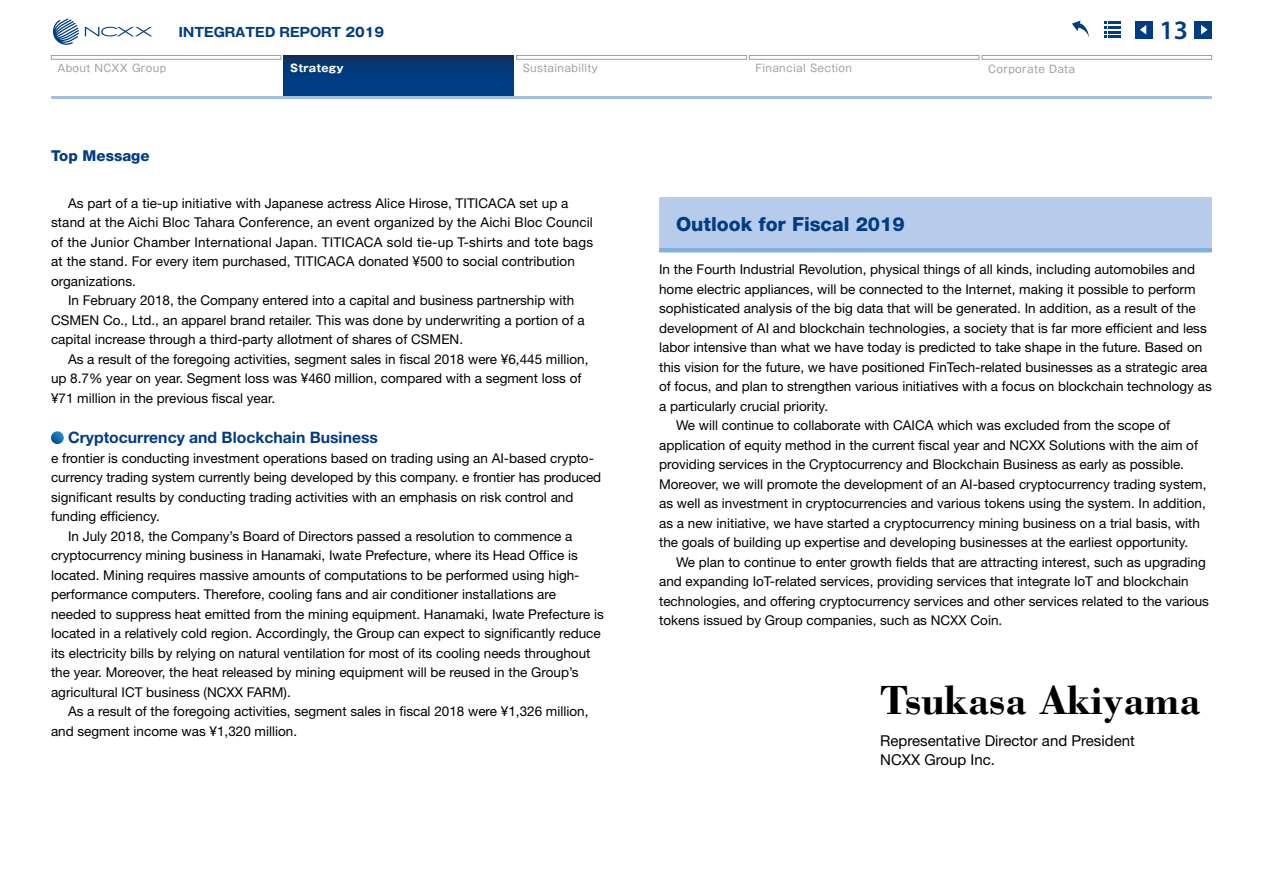
<style>
.page{position:relative;width:1263px;height:893px;background:#fff}
.page>*{position:absolute;margin:0;border:0;box-sizing:border-box;transform-origin:0 0}
.t1{font:700 42px "Bodoni Std";color:#000}
.t2{font:600 26.7px "Myriad Pro";color:#003c83}
.t3{font:800 19.5px "Helvetica Neue LT Std";color:#003c83}
.t4{font:700 15.75px "Helvetica Neue LT Std";color:#003c83}
.t5{font:15px/19.5px "Helvetica Neue LT Std";color:#000}
.t6{font:800 15px "Helvetica Neue LT Std";color:#003c83}
.t7{font:13.5px/19.5px "Helvetica Neue LT Std";color:#000}
.t8{font:700 12.75px "Gothic MB101 Pr 6 N";color:#003c83}
.t9{font:10.5px "Gothic MB101 Pr 6 N";letter-spacing:.03em;color:#9fa0a0}
.t10{font:700 10.5px "Gothic MB101 Pr 6 N";letter-spacing:.03em;color:#fff}
</style>
<div class="page">
<svg style="left:51px;top:431px;width:13px;height:13px"></svg>
<div style="left:659px;top:197px;width:553px;height:55px;background:#b6ccea"></div>
<hr style="left:659px;top:248px;width:553px;height:4px;background:#81b1e0">
<svg style="left:85px;top:27px;width:67px;height:9px"></svg>
<svg style="left:52px;top:18px;width:27px;height:27px"></svg>
<svg style="left:284px;top:55px;width:230px;height:41px;background:#033977"></svg>
<svg style="left:51px;top:55px;width:230px;height:5px"></svg>
<svg style="left:516px;top:55px;width:230px;height:5px"></svg>
<svg style="left:749px;top:55px;width:230px;height:5px"></svg>
<svg style="left:982px;top:55px;width:230px;height:5px"></svg>
<hr style="left:51px;top:96px;width:1161px;height:3px;background:#a2bfe4">
<div style="left:1195px;top:21px;width:17px;height:17px;background:#003c83"></div>
<svg style="left:1201px;top:25px;width:6px;height:10px"></svg>
<div style="left:1135px;top:21px;width:17px;height:17px;background:#003c83"></div>
<svg style="left:1140px;top:25px;width:6px;height:10px"></svg>
<svg style="left:1104px;top:21px;width:17px;height:17px"></svg>
<svg style="left:1072px;top:21px;width:17px;height:16px"></svg>
<p class="t8" style="left:179px;top:22px;width:207px">INTEGRATED REPORT 2019</p>
<p class="t9" style="left:57px;top:60px;width:110px">About NCXX Group</p>
<p class="t10" style="left:290px;top:60px;width:55px">Strategy</p>
<p class="t9" style="left:523px;top:60px;width:77px">Sustainability</p>
<p class="t9" style="left:755px;top:60px;width:98px">Financial Section</p>
<p class="t9" style="left:988px;top:60px;width:88px">Corporate Data</p>
<p class="t6" style="left:51px;top:147px;width:100px">Top Message</p>
<h2 class="t2" style="left:1159px;top:13px;width:30px">13</h2>
<p class="t7" style="left:51px;top:193px;width:544px;text-indent:17px">As part of a tie-up initiative with Japanese actress Alice Hirose, TITICACA set up a stand at the Aichi Bloc Tahara Conference, an event organized by the Aichi Bloc Council of the Junior Chamber International Japan. TITICACA sold tie-up T-shirts and tote bags at the stand. For every item purchased, TITICACA donated ¥500 to social contribution organizations.</p>
<p class="t7" style="left:51px;top:291px;width:535px;text-indent:17px">In February 2018, the Company entered into a capital and business partnership with<br>CSMEN Co., Ltd., an apparel brand retailer. This was done by underwriting a portion of a capital increase through a third-party allotment of shares of CSMEN.</p>
<p class="t7" style="left:51px;top:349px;width:539px;text-indent:17px">As a result of the foregoing activities, segment sales in fiscal 2018 were ¥6,445 million, up 8.7% year on year. Segment loss was ¥460 million, compared with a segment loss of ¥71 million in the previous fiscal year.</p>
<p class="t4" style="left:68px;top:428px;width:311px">Cryptocurrency and Blockchain Business</p>
<p class="t7" style="left:51px;top:448px;width:544px">e frontier is conducting investment operations based on trading using an AI-based crypto-</p>
<p class="t7" style="left:51px;top:468px;width:552px">currency trading system currently being developed by this company. e frontier has produced</p>
<p class="t7" style="left:51px;top:487px;width:524px">significant results by conducting trading activities with an emphasis on risk control and</p>
<p class="t7" style="left:51px;top:507px;width:110px">funding efficiency.</p>
<p class="t7" style="left:68px;top:526px;width:506px">In July 2018, the Company’s Board of Directors passed a resolution to commence a</p>
<p class="t7" style="left:51px;top:546px;width:528px">cryptocurrency mining business in Hanamaki, Iwate Prefecture, where its Head Office is</p>
<p class="t7" style="left:51px;top:565px;width:530px">located. Mining requires massive amounts of computations to be performed using high-</p>
<p class="t7" style="left:51px;top:585px;width:506px">performance computers. Therefore, cooling fans and air conditioner installations are</p>
<p class="t7" style="left:51px;top:604px;width:554px">needed to suppress heat emitted from the mining equipment. Hanamaki, Iwate Prefecture is</p>
<p class="t7" style="left:51px;top:623px;width:551px">located in a relatively cold region. Accordingly, the Group can expect to significantly reduce</p>
<p class="t7" style="left:51px;top:643px;width:541px">its electricity bills by relying on natural ventilation for most of its cooling needs throughout</p>
<p class="t7" style="left:51px;top:662px;width:529px">the year. Moreover, the heat released by mining equipment will be reused in the Group’s</p>
<p class="t7" style="left:51px;top:682px;width:241px">agricultural ICT business (NCXX FARM).</p>
<p class="t7" style="left:68px;top:701px;width:522px">As a result of the foregoing activities, segment sales in fiscal 2018 were ¥1,326 million,</p>
<p class="t7" style="left:51px;top:721px;width:248px">and segment income was ¥1,320 million.</p>
<h3 class="t3" style="left:676px;top:212px;width:230px">Outlook for Fiscal 2019</h3>
<p class="t7" style="left:659px;top:260px;width:537px">In the Fourth Industrial Revolution, physical things of all kinds, including automobiles and</p>
<p class="t7" style="left:659px;top:279px;width:538px">home electric appliances, will be connected to the Internet, making it possible to perform</p>
<p class="t7" style="left:659px;top:299px;width:538px">sophisticated analysis of the big data that will be generated. In addition, as a result of the</p>
<p class="t7" style="left:659px;top:318px;width:549px">development of AI and blockchain technologies, a society that is far more efficient and less</p>
<p class="t7" style="left:659px;top:338px;width:545px">labor intensive than what we have today is predicted to take shape in the future. Based on</p>
<p class="t7" style="left:659px;top:357px;width:550px">this vision for the future, we have positioned FinTech-related businesses as a strategic area</p>
<p class="t7" style="left:659px;top:377px;width:554px">of focus, and plan to strengthen various initiatives with a focus on blockchain technology as</p>
<p class="t7" style="left:659px;top:396px;width:170px">a particularly crucial priority.</p>
<p class="t7" style="left:676px;top:416px;width:495px">We will continue to collaborate with CAICA which was excluded from the scope of</p>
<p class="t7" style="left:659px;top:435px;width:540px">application of equity method in the current fiscal year and NCXX Solutions with the aim of</p>
<p class="t7" style="left:659px;top:455px;width:526px">providing services in the Cryptocurrency and Blockchain Business as early as possible.</p>
<p class="t7" style="left:659px;top:474px;width:549px">Moreover, we will promote the development of an AI-based cryptocurrency trading system,</p>
<p class="t7" style="left:659px;top:493px;width:548px">as well as investment in cryptocurrencies and various tokens using the system. In addition,</p>
<p class="t7" style="left:659px;top:513px;width:542px">as a new initiative, we have started a cryptocurrency mining business on a trial basis, with</p>
<p class="t7" style="left:659px;top:532px;width:531px">the goals of building up expertise and developing businesses at the earliest opportunity.</p>
<p class="t7" style="left:676px;top:552px;width:531px">We plan to continue to enter growth fields that are attracting interest, such as upgrading</p>
<p class="t7" style="left:659px;top:571px;width:531px">and expanding IoT-related services, providing services that integrate IoT and blockchain</p>
<p class="t7" style="left:659px;top:591px;width:551px">technologies, and offering cryptocurrency services and other services related to the various</p>
<p class="t7" style="left:659px;top:610px;width:345px">tokens issued by Group companies, such as NCXX Coin.</p>
<h1 class="t1" style="left:880px;top:673px;width:322px">Tsukasa Akiyama</h1>
<p class="t5" style="left:880px;top:731px;width:256px">Representative Director and President<br>NCXX Group Inc.</p>
</div>
